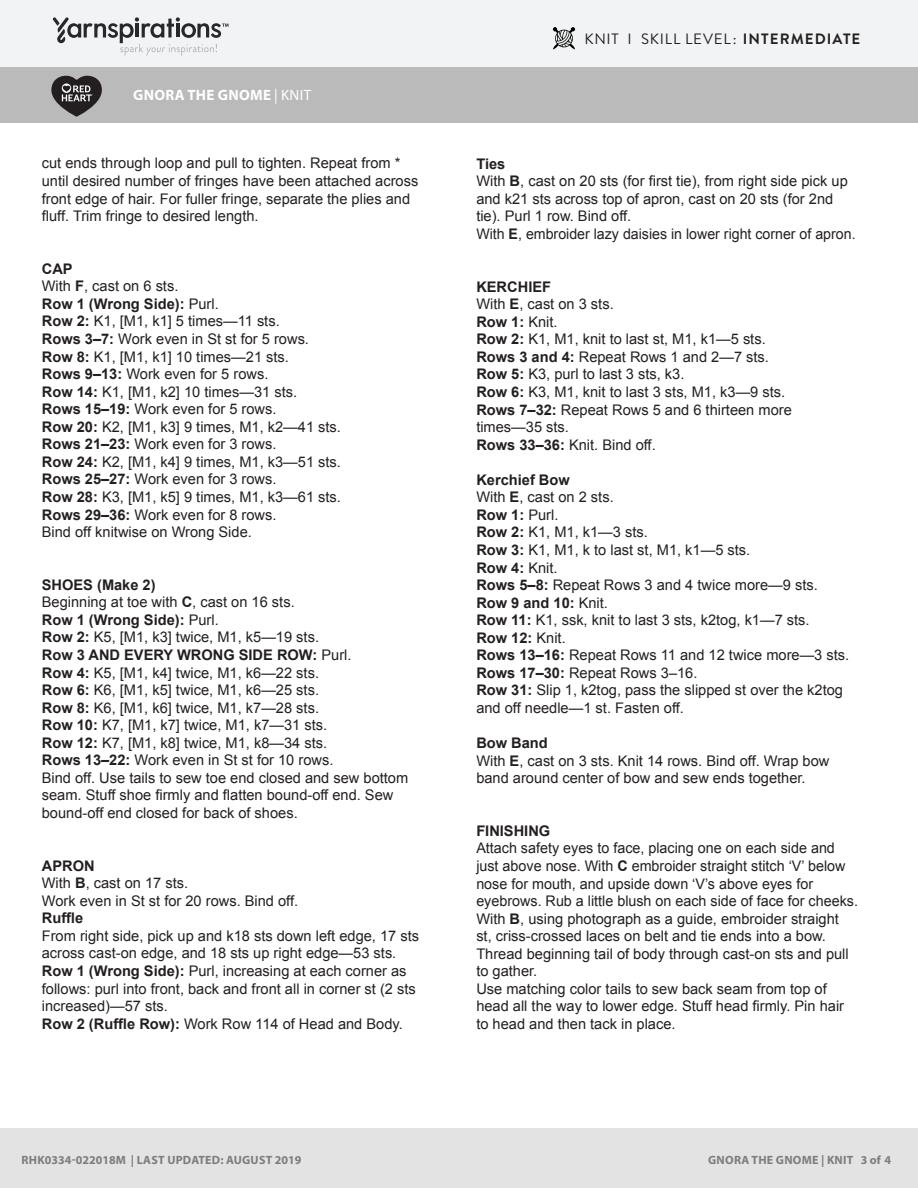
<style>
.page{position:relative;width:918px;height:1188px;background:#fff}
.page>*{position:absolute;margin:0;border:0;box-sizing:border-box;transform-origin:0 0}
.Skill_Level{font:15px "Brandon Grotesque";letter-spacing:.055em;color:#231f20}
.Pattern_Title{font:700 15px "Myriad Pro";letter-spacing:.02em;color:#fff}
.t1{font:14.7px/17.5px "Arial";color:#231f20}
.t2{font:700 12px "Myriad Pro";letter-spacing:.02em;color:#7d7d7d}
.s1{font-weight:400}
.s2{font-weight:700}
</style>
<div class="page">
<div style="left:0;top:0;width:918px;height:68px;background:#f2f3f4"></div>
<div style="left:0;top:68px;width:918px;height:55px;background:#bbbaba"></div>
<svg style="left:53px;top:17px;width:176px;height:39px"></svg>
<svg style="left:51px;top:76px;width:51px;height:41px"></svg>
<div style="left:0;top:1128px;width:918px;height:60px;background:#e4e3e3"></div>
<svg style="left:553px;top:27px;width:22px;height:22px"></svg>
<p class="Pattern_Title" style="left:133px;top:85px;width:179px">GNORA THE GNOME <span class="s1">| KNIT</span></p>
<p class="t1" style="left:42px;top:155px;width:378px">cut ends through loop and pull to tighten. Repeat from * until desired number of fringes have been attached across front edge of hair. For fuller fringe, separate the plies and fluff. Trim fringe to desired length.</p>
<p class="t1" style="left:42px;top:260px;width:301px"><span class="s2">CAP<br></span>With <span class="s2">F</span>, cast on 6 sts.<br><span class="s2">Row 1 (Wrong Side):</span> Purl.<br><span class="s2">Row 2:</span> K1, [M1, k1] 5 times—11 sts.<br><span class="s2">Rows 3–7:</span> Work even in St st for 5 rows.<br><span class="s2">Row 8:</span> K1, [M1, k1] 10 times—21 sts.<br><span class="s2">Rows 9–13:</span> Work even for 5 rows.<br><span class="s2">Row 14:</span> K1, [M1, k2] 10 times—31 sts.<br><span class="s2">Rows 15–19:</span> Work even for 5 rows.<br><span class="s2">Row 20:</span> K2, [M1, k3] 9 times, M1, k2—41 sts.<br><span class="s2">Rows 21–23:</span> Work even for 3 rows.<br><span class="s2">Row 24:</span> K2, [M1, k4] 9 times, M1, k3—51 sts.<br><span class="s2">Rows 25–27:</span> Work even for 3 rows.<br><span class="s2">Row 28:</span> K3, [M1, k5] 9 times, M1, k3—61 sts.<br><span class="s2">Rows 29–36:</span> Work even for 8 rows.<br>Bind off knitwise on Wrong Side.</p>
<p class="t1" style="left:42px;top:576px;width:368px"><span class="s2">SHOES (Make 2)<br></span>Beginning at toe with <span class="s2">C</span>, cast on 16 sts.<br><span class="s2">Row 1 (Wrong Side):</span> Purl.<br><span class="s2">Row 2:</span> K5, [M1, k3] twice, M1, k5—19 sts.<br><span class="s2">Row 3 AND EVERY WRONG SIDE ROW:</span> Purl.<br><span class="s2">Row 4:</span> K5, [M1, k4] twice, M1, k6—22 sts.<br><span class="s2">Row 6:</span> K6, [M1, k5] twice, M1, k6—25 sts.<br><span class="s2">Row 8:</span> K6, [M1, k6] twice, M1, k7—28 sts.<br><span class="s2">Row 10:</span> K7, [M1, k7] twice, M1, k7—31 sts.<br><span class="s2">Row 12:</span> K7, [M1, k8] twice, M1, k8—34 sts.<br><span class="s2">Rows 13–22:</span> Work even in St st for 10 rows.<br>Bind off. Use tails to sew toe end closed and sew bottom seam. Stuff shoe firmly and flatten bound-off end. Sew bound-off end closed for back of shoes.</p>
<p class="t1" style="left:42px;top:857px;width:379px"><span class="s2">APRON<br></span>With <span class="s2">B</span>, cast on 17 sts.<br>Work even in St st for 20 rows. Bind off.<br><span class="s2">Ruffle<br></span>From right side, pick up and k18 sts down left edge, 17 sts across cast-on edge, and 18 sts up right edge—53 sts.<br><span class="s2">Row 1 (Wrong Side):</span> Purl, increasing at each corner as follows: purl into front, back and front all in corner st (2 sts increased)—57 sts.<br><span class="s2">Row 2 (Ruffle Row):</span> Work Row 114 of Head and Body.</p>
<p class="Skill_Level" style="left:584px;top:29px;width:277px">KNIT I SKILL LEVEL: <span class="s2">INTERMEDIATE</span></p>
<p class="t1" style="left:476px;top:155px;width:381px"><span class="s2">Ties<br></span>With <span class="s2">B</span>, cast on 20 sts (for first tie), from right side pick up and k21 sts across top of apron, cast on 20 sts (for 2nd tie). Purl 1 row. Bind off.<br>With <span class="s2">E</span>, embroider lazy daisies in lower right corner of apron.</p>
<p class="t1" style="left:476px;top:278px;width:317px"><span class="s2">KERCHIEF<br></span>With <span class="s2">E</span>, cast on 3 sts.<br><span class="s2">Row 1:</span> Knit.<br><span class="s2">Row 2:</span> K1, M1, knit to last st, M1, k1—5 sts.<br><span class="s2">Rows 3 and 4:</span> Repeat Rows 1 and 2—7 sts.<br><span class="s2">Row 5:</span> K3, purl to last 3 sts, k3.<br><span class="s2">Row 6:</span> K3, M1, knit to last 3 sts, M1, k3—9 sts.<br><span class="s2">Rows 7–32:</span> Repeat Rows 5 and 6 thirteen more times—35 sts.<br><span class="s2">Rows 33–36:</span> Knit. Bind off.</p>
<p class="t1" style="left:476px;top:471px;width:374px"><span class="s2">Kerchief Bow<br></span>With <span class="s2">E</span>, cast on 2 sts.<br><span class="s2">Row 1:</span> Purl.<br><span class="s2">Row 2:</span> K1, M1, k1—3 sts.<br><span class="s2">Row 3:</span> K1, M1, k to last st, M1, k1—5 sts.<br><span class="s2">Row 4:</span> Knit.<br><span class="s2">Rows 5–8:</span> Repeat Rows 3 and 4 twice more—9 sts.<br><span class="s2">Row 9 and 10:</span> Knit.<br><span class="s2">Row 11:</span> K1, ssk, knit to last 3 sts, k2tog, k1—7 sts.<br><span class="s2">Row 12:</span> Knit.<br><span class="s2">Rows 13–16:</span> Repeat Rows 11 and 12 twice more—3 sts.<br><span class="s2">Rows 17–30:</span> Repeat Rows 3–16.<br><span class="s2">Row 31:</span> Slip 1, k2tog, pass the slipped st over the k2tog and off needle—1 st. Fasten off.</p>
<p class="t1" style="left:476px;top:734px;width:355px"><span class="s2">Bow Band<br></span>With <span class="s2">E</span>, cast on 3 sts. Knit 14 rows. Bind off. Wrap bow band around center of bow and sew ends together.</p>
<p class="t1" style="left:476px;top:822px;width:383px"><span class="s2">FINISHING<br></span>Attach safety eyes to face, placing one on each side and just above nose. With <span class="s2">C</span> embroider straight stitch ‘V’ below nose for mouth, and upside down ‘V’s above eyes for eyebrows. Rub a little blush on each side of face for cheeks.<br>With <span class="s2">B</span>, using photograph as a guide, embroider straight st, criss-crossed laces on belt and tie ends into a bow.<br>Thread beginning tail of body through cast-on sts and pull to gather.<br>Use matching color tails to sew back seam from top of head all the way to lower edge. Stuff head firmly. Pin hair to head and then tack in place.</p>
<p class="t2" style="left:22px;top:1152px;width:281px">RHK0334-022018M | LAST UPDATED: AUGUST 2019</p>
<p class="t2" style="left:708px;top:1152px;width:184px">GNORA THE GNOME | KNIT 3 of 4</p>
</div>
